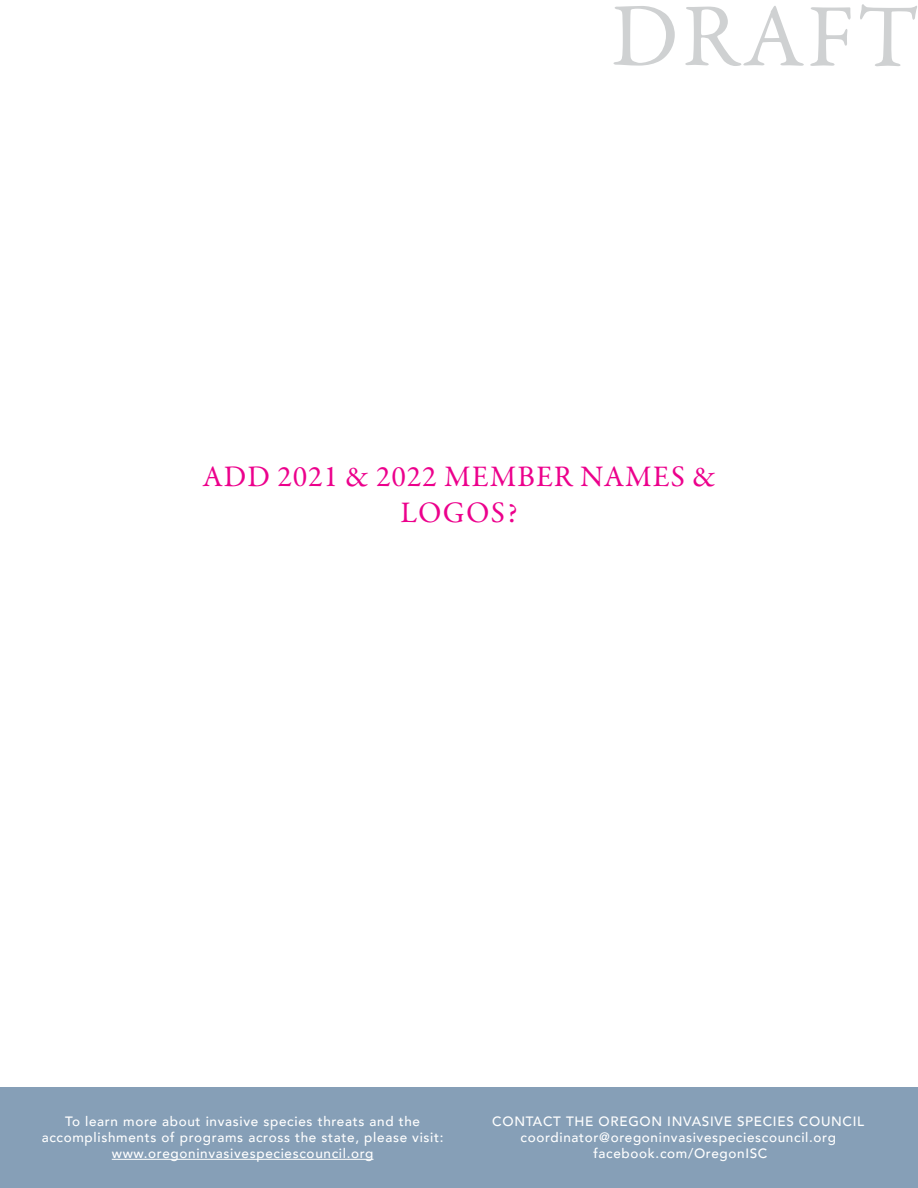
<style>
.page{position:relative;width:918px;height:1188px;background:#fff}
.page>*{position:absolute;margin:0;border:0;box-sizing:border-box;transform-origin:0 0}
.t1{font:90px "Garamond Premr Pro";letter-spacing:.035em;color:#cfd1d2}
.t2{font:30px/36px "Garamond Premr Pro";letter-spacing:.035em;color:#ec008c;text-align:center}
.t3{font:500 13.5px/16.2px "Avenir";letter-spacing:.05em;color:#fff;text-align:center}
</style>
<div class="page">
<div style="left:0;top:1088px;width:918px;height:100px;background:#869fb7"></div>
<hr style="left:112px;top:1159px;width:262px;height:1px;background:#fff">
<hr style="left:0;top:999px;width:1px;height:189px;background:#586a7b">
<h1 class="t1" style="left:611px;top:-18px;width:308px">DRAFT</h1>
<h2 class="t2" style="left:202px;top:459px;width:515px">ADD 2021 &amp; 2022 MEMBER NAMES &amp;<br>LOGOS?</h2>
<p class="t3" style="left:42px;top:1112px;width:403px">To learn more about invasive species threats and the accomplishments of programs across the state, please visit: www.oregoninvasivespeciescouncil.org</p>
<p class="t3" style="left:492px;top:1112px;width:373px">CONTACT THE OREGON INVASIVE SPECIES COUNCIL coordinator@oregoninvasivespeciescouncil.org facebook.com/OregonISC</p>
</div>
